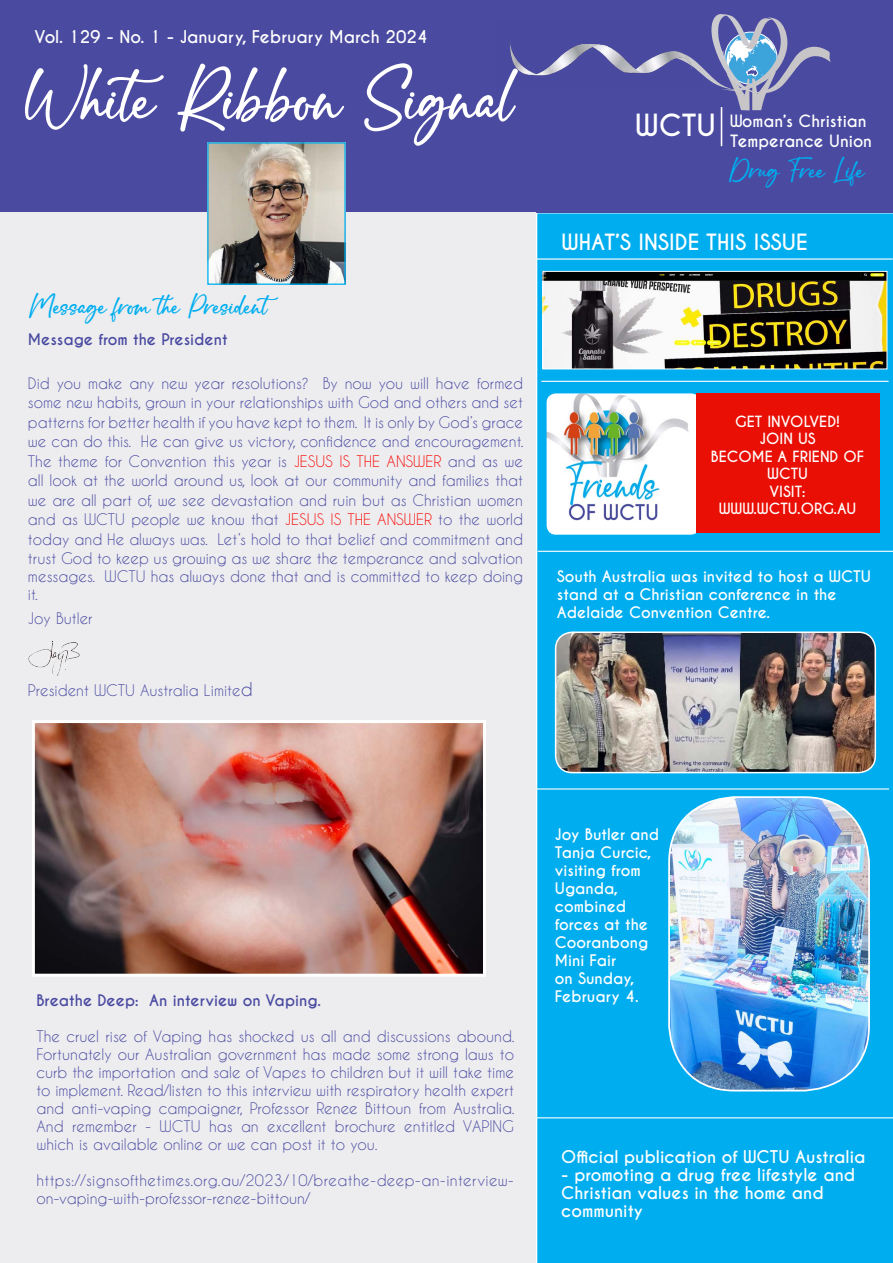
<style>
.page{position:relative;width:893px;height:1263px;background:#fff}
.page>*{position:absolute;margin:0;border:0;box-sizing:border-box;transform-origin:0 0}
.t1{font:72px "Sweet Romance";color:#fff}
.t2{font:27px "Sweet Romance";color:#00aeef}
.t3{font:700 21px "Caviar Dreams";color:#fff}
.t4{font:700 16.5px/18px "Caviar Dreams";color:#fff}
.t5{font:700 15.9px/20.2px "Caviar Dreams";color:#fff}
.t6{font:15px/19.5px "Caviar Dreams";color:#4a4aa1;text-align:justify}
.t7{font:700 15px/18px "Caviar Dreams";color:#fff}
.t8{font:15px/18px "Caviar Dreams";letter-spacing:.02em;color:#4a4aa1}
.t9{font:700 15px "Caviar Dreams";color:#4a4aa1}
.t10{font:700 14.55px/17.4px "Caviar Dreams";color:#fff;text-align:center}
.s1{color:#f90a04}
.s2{font-size:18px}
</style>
<div class="page">
<div style="left:537px;top:213px;width:356px;height:1050px;background:#00aeef"></div>
<div style="left:0;top:0;width:893px;height:213px;background:#4a4aa1"></div>
<div style="left:0;top:213px;width:536px;height:1050px;background:#ededf0"></div>
<img style="left:209px;top:144px;width:135px;height:139px">
<div style="left:207px;top:142px;width:139px;height:143px;border:1px solid #00aeef"></div>
<hr style="left:541px;top:381px;width:348px;height:1px;background:#fff">
<hr style="left:538px;top:551px;width:355px;height:1px;background:#fff">
<hr style="left:536px;top:788px;width:353px;height:1px;background:#fff">
<img style="left:28px;top:641px;width:52px;height:35px">
<hr style="left:721px;top:107px;width:1px;height:39px;background:#fff">
<svg style="left:702px;top:14px;width:129px;height:102px"></svg>
<img style="left:509px;top:44px;width:193px;height:32px">
<hr style="left:536px;top:258px;width:357px;height:2px;background:#fff">
<img style="left:36px;top:724px;width:446px;height:249px">
<div style="left:32px;top:720px;width:454px;height:257px;border:3px solid #fff"></div>
<img style="left:545px;top:273px;width:340px;height:94px">
<div style="left:543px;top:271px;width:344px;height:98px;border:1px solid #fff"></div>
<img style="left:547px;top:393px;width:153px;height:142px">
<img style="left:556px;top:632px;width:319px;height:141px">
<div style="left:555px;top:631px;width:321px;height:142px;border:2px solid #fff;border-radius:17px"></div>
<img style="left:669px;top:797px;width:200px;height:293px">
<div style="left:668px;top:796px;width:202px;height:295px;border:2px solid #fff;border-radius:66px"></div>
<hr style="left:536px;top:1117px;width:357px;height:1px;background:#fff">
<div style="left:696px;top:393px;width:183px;height:140px;background:#e90f04"></div>
<p class="t4" style="left:34px;top:28px;width:395px">Vol. 129 - No. 1 - January, February March 2024</p>
<h1 class="t1" style="left:21px;top:62px;width:493px">White Ribbon Signal</h1>
<h2 class="t2" style="left:28px;top:292px;width:257px">Message from the President</h2>
<p class="t9" style="left:28px;top:331px;width:201px">Message from the President</p>
<p class="t6" style="left:28px;top:373px;width:497px">Did you make any new year resolutions? By now you will have formed some new habits, grown in your relationships with God and others and set patterns for better health if you have kept to them. It is only by God’s grace we can do this. He can give us victory, confidence and encouragement.<br>The theme for Convention this year is <span class="s1">JESUS IS THE ANSWER</span> and as we all look at the world around us, look at our community and families that we are all part of, we see devastation and ruin but as Christian women and as WCTU people we know that <span class="s1">JESUS IS THE ANSWER</span> to the world today and He always was. Let’s hold to that belief and commitment and trust God to keep us growing as we share the temperance and salvation</p>
<p class="t6" style="left:28px;top:567px;width:497px;line-height:18px">messages. WCTU has always done that and is committed to keep doing it.</p>
<p class="t6" style="left:28px;top:609px;width:66px">Joy Butler</p>
<p class="t6" style="left:28px;top:681px;width:226px">President WCTU Australia Limite<span class="s2">d</span></p>
<p class="t5" style="left:635px;top:111px;width:238px;text-indent:95px">Woman’s Christian<br><sup>WCTU</sup> Temperance Union</p>
<h2 class="t2" style="left:728px;top:156px;width:138px">Drug Free Life</h2>
<h3 class="t3" style="left:561px;top:230px;width:248px">WHAT’S INSIDE THIS ISSUE</h3>
<p class="t10" style="left:711px;top:413px;width:155px">GET INVOLVED!<br>JOIN US<br>BECOME A FRIEND OF<br>WCTU<br>VISIT:<br>WWW.WCTU.ORG.AU</p>
<p class="t7" style="left:557px;top:568px;width:316px">South Australia was invited to host a WCTU stand at a Christian conference in the<br>Adelaide Convention Centre.</p>
<p class="t9" style="left:36px;top:991px;width:286px">Breathe Deep: An interview on Vaping.</p>
<p class="t6" style="left:36px;top:1027px;width:480px;line-height:18px">The cruel rise of Vaping has shocked us all and discussions abound.<br>Fortunately our Australian government has made some strong laws to curb the importation and sale of Vapes to children but it will take time to implement. Read/listen to this interview with respiratory health expert and anti-vaping campaigner, Professor Renee Bittoun from Australia.<br>And remember - WCTU has an excellent brochure entitled VAPING which is available online or we can post it to you.</p>
<p class="t8" style="left:36px;top:1171px;width:479px">https://signsofthetimes.org.au/2023/10/breathe-deep-an-interview&shy;on-vaping-with-professor-renee-bittoun/</p>
<p class="t7" style="left:555px;top:825px;width:106px">Joy Butler and<br>Tanja Curcic, visiting from<br>Uganda, combined forces at the<br>Cooranbong<br>Mini Fair<br>on Sunday,<br>February 4.</p>
<p class="t4" style="left:561px;top:1148px;width:305px">Official publication of WCTU Australia</p>
<p class="t4" style="left:561px;top:1166px;width:295px">- promoting a drug free lifestyle and<br>Christian values in the home and community</p>
</div>
